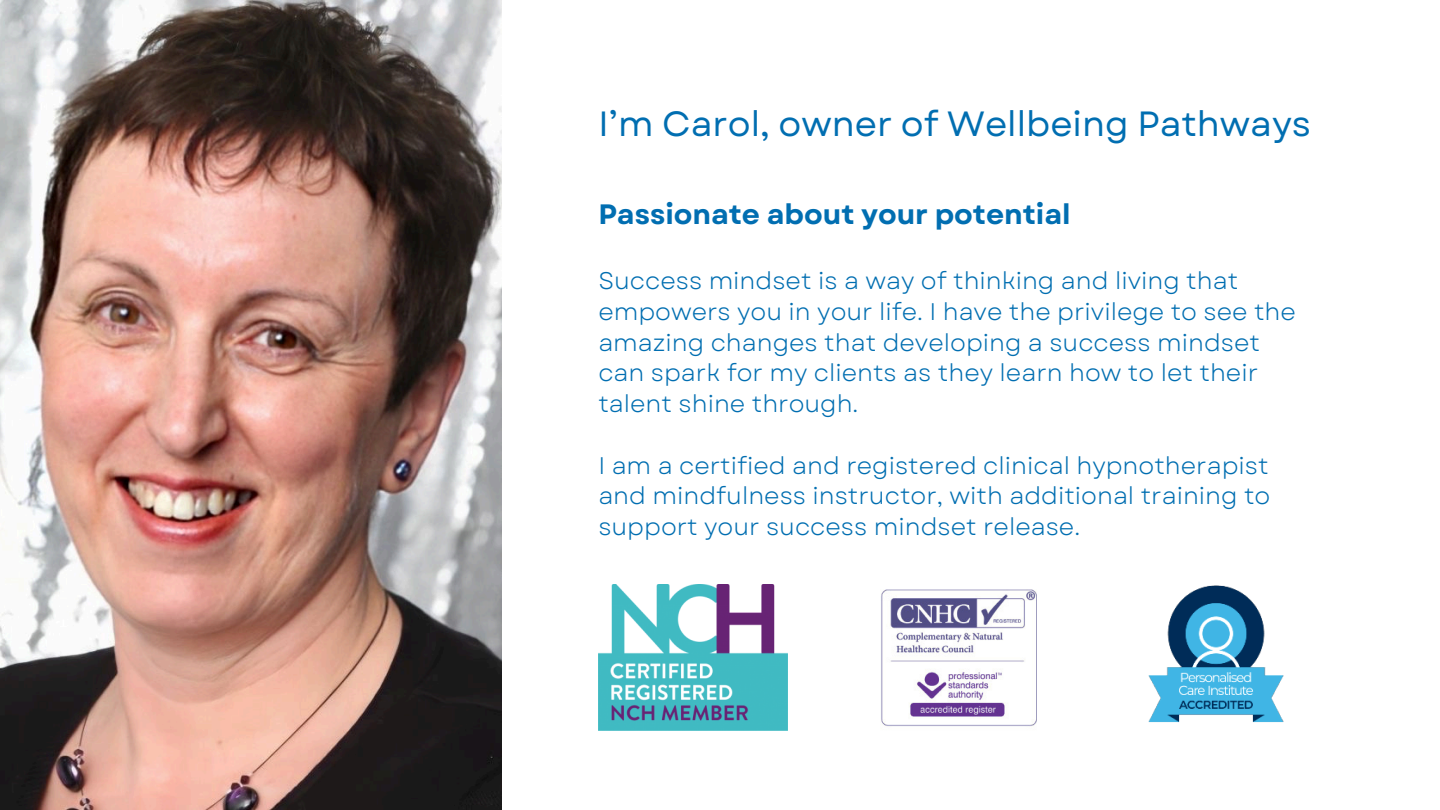
<style>
.page{position:relative;width:1440px;height:810px;background:#fff}
.page>*{position:absolute;margin:0;border:0;box-sizing:border-box;transform-origin:0 0}
.t1{font:35px "Garet";color:#016eb1}
.t2{font:700 28px "Garet";color:#016eb1}
.t3{font:24px/30.8px "Garet";color:#016eb1}
</style>
<div class="page">
<img style="left:598px;top:585px;width:189px;height:145px">
<img style="left:881px;top:589px;width:156px;height:138px">
<img style="left:1148px;top:585px;width:136px;height:138px">
<img style="left:0;top:0;width:502px;height:810px">
<p class="t1" style="left:598px;top:99px;width:714px">I’m Carol, owner of Wellbeing Pathways</p>
<p class="t2" style="left:598px;top:194px;width:474px">Passionate about your potential</p>
<p class="t3" style="left:598px;top:265px;width:699px">Success mindset is a way of thinking and living that empowers you in your life. I have the privilege to see the amazing changes that developing a success mindset can spark for my clients as they learn how to let their talent shine through.</p>
<p class="t3" style="left:598px;top:450px;width:674px;text-align:justify">I am a certified and registered clinical hypnotherapist and mindfulness instructor, with additional training to support your success mindset release.</p>
</div>
